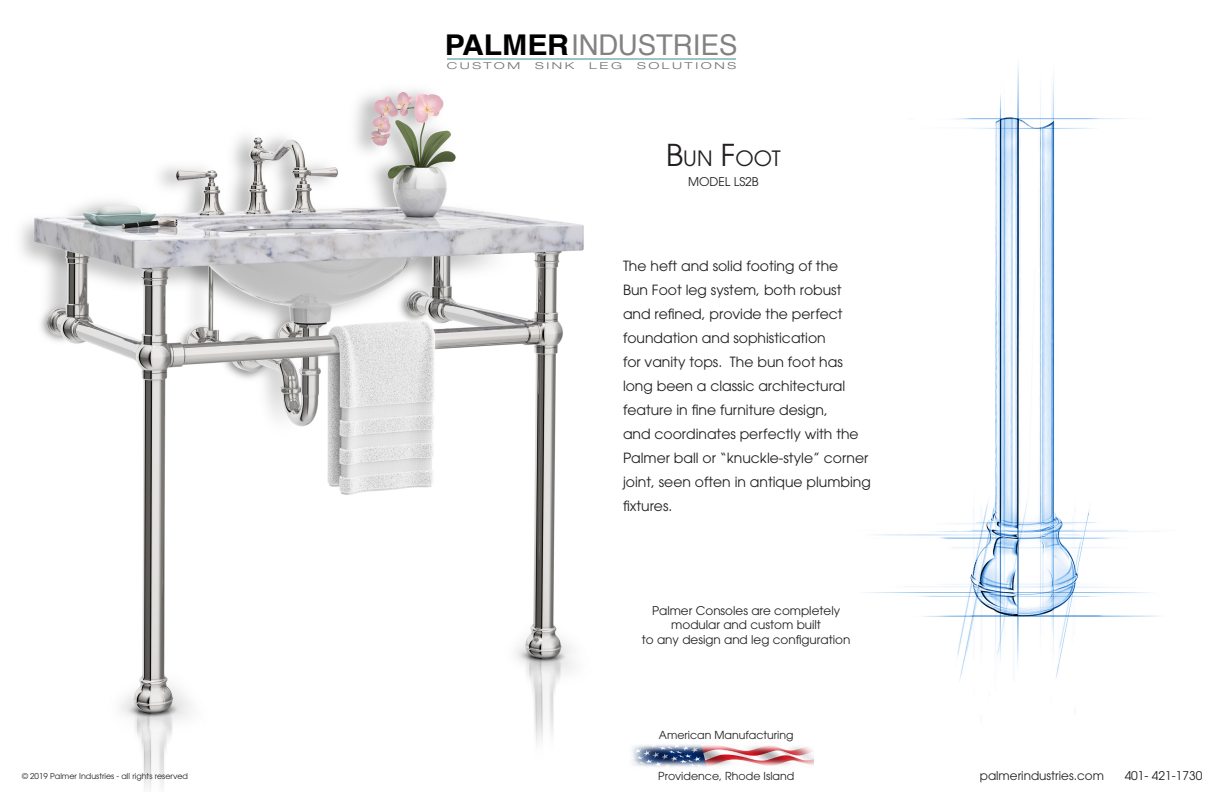
<style>
.page{position:relative;width:1224px;height:792px;background:#fff}
.page>*{position:absolute;margin:0;border:0;box-sizing:border-box;transform-origin:0 0}
.t1{font:28.6px "Helvetica";color:#828282;scale:.96 1}
.t2{font:21px "Avant Garde";color:#231f20}
.t3{font:14px/24px "Avant Garde";color:#231f20}
.t4{font:12px/14.4px "Avant Garde";color:#231f20;text-align:center}
.t5{font:11px "Avant Garde";color:#231f20}
.t6{font:300 expanded 9.5px "Helvetica Neue";letter-spacing:.2em;color:#6e6e6e;scale:1.37 1}
.t7{font:8px "Avant Garde";color:#231f20}
.s1{font-weight:700;color:#000}
.s2{font-size:30px}
</style>
<div class="page">
<img style="left:21px;top:90px;width:563px;height:700px">
<img style="left:865px;top:63px;width:294px;height:617px">
<img style="left:632px;top:744px;width:182px;height:23px">
<hr style="left:447px;top:58px;width:289px;height:2px;background:#9dc5c5">
<p class="t1" style="left:445px;top:23px;width:306px"><span class="s1">PALMER</span>INDUSTRIES</p>
<p class="t6" style="left:447px;top:60px;width:55px">CUSTOM</p>
<p class="t6" style="left:535px;top:60px;width:30px">SINK</p>
<p class="t6" style="left:589px;top:60px;width:25px">LEG</p>
<p class="t6" style="left:637px;top:60px;width:74px">SOLUTIONS</p>
<p class="t2" style="left:666px;top:146px;width:116px"><span class="s2">B</span>UN <span class="s2">F</span>OOT</p>
<p class="t4" style="left:688px;top:174px;width:72px">MODEL LS2B</p>
<p class="t3" style="left:623px;top:253px;width:249px">The heft and solid footing of the<br>Bun Foot leg system, both robust and refined, provide the perfect foundation and sophistication<br>for vanity tops. The bun foot has long been a classic architectural feature in fine furniture design,<br>and coordinates perfectly with the<br>Palmer ball or “knuckle-style” corner joint, seen often in antique plumbing fixtures.</p>
<p class="t4" style="left:642px;top:603px;width:210px">Palmer Consoles are completely modular and custom built<br>to any design and leg configuration</p>
<p class="t5" style="left:659px;top:728px;width:136px">American Manufacturing</p>
<p class="t7" style="left:22px;top:771px;width:168px">© 2019 Palmer Industries - all rights reserved</p>
<p class="t5" style="left:658px;top:770px;width:138px">Providence, Rhode Island</p>
<p class="t4" style="left:980px;top:769px;width:126px">palmerindustries.com</p>
<p class="t4" style="left:1125px;top:769px;width:79px">401- 421-1730</p>
</div>
